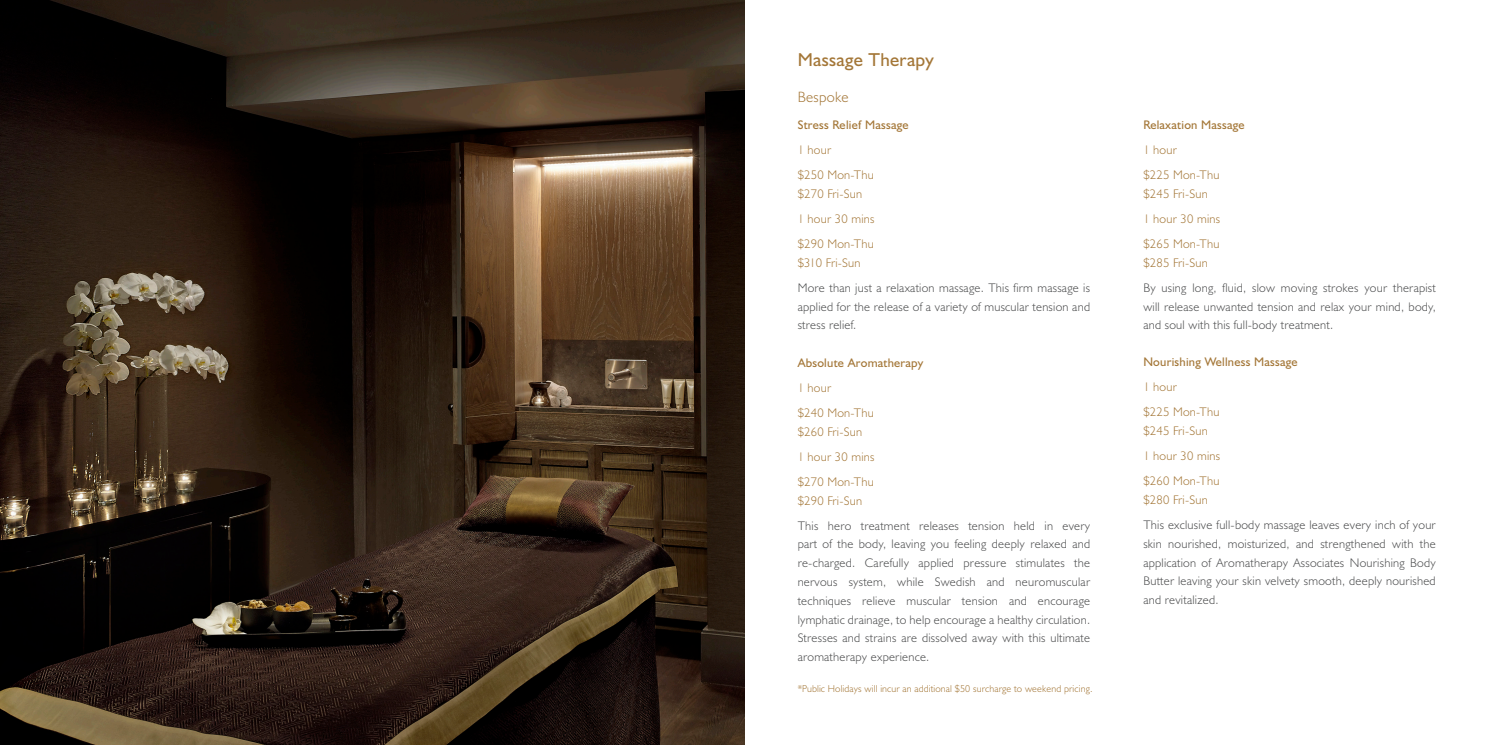
<style>
.page{position:relative;width:1489px;height:745px;background:#fff}
.page>*{position:absolute;margin:0;border:0;box-sizing:border-box;transform-origin:0 0}
.t1{font:18.75px "Humanist 521 BT";letter-spacing:.02em;color:#a47738}
.t2{font:300 15px "Humanist 521 BT";letter-spacing:.02em;color:#a47738}
.t3{font:300 12.5px/18.8px "Humanist 521 BT";letter-spacing:.02em;color:#4b4c4d;text-align:justify}
.t4{font:300 12.5px "Humanist 521 BT";letter-spacing:.02em;color:#a47738}
.t5{font:12.5px "Humanist 521 BT";letter-spacing:.02em;color:#a47738}
.t6{font:300 10px "Humanist 521 BT";letter-spacing:.015em;color:#a47738}
</style>
<div class="page">
<img style="left:0;top:0;width:744px;height:744px">
<p class="t1" style="left:797px;top:48px;width:138px">Massage Therapy</p>
<p class="t2" style="left:797px;top:88px;width:53px">Bespoke</p>
<p class="t5" style="left:797px;top:117px;width:112px">Stress Relief Massage</p>
<p class="t4" style="left:797px;top:142px;width:35px">1 hour</p>
<p class="t4" style="left:797px;top:167px;width:78px">$250 Mon-Thu</p>
<p class="t4" style="left:797px;top:186px;width:66px">$270 Fri-Sun</p>
<p class="t4" style="left:797px;top:211px;width:78px">1 hour 30 mins</p>
<p class="t4" style="left:797px;top:236px;width:78px">$290 Mon-Thu</p>
<p class="t4" style="left:797px;top:255px;width:64px">$310 Fri-Sun</p>
<p class="t3" style="left:797px;top:278px;width:294px">More than just a relaxation massage. This firm massage is applied for the release of a variety of muscular tension and stress relief.</p>
<p class="t5" style="left:797px;top:355px;width:127px">Absolute Aromatherapy</p>
<p class="t4" style="left:797px;top:380px;width:35px">1 hour</p>
<p class="t4" style="left:797px;top:405px;width:78px">$240 Mon-Thu</p>
<p class="t4" style="left:797px;top:423px;width:66px">$260 Fri-Sun</p>
<p class="t4" style="left:797px;top:448px;width:78px">1 hour 30 mins</p>
<p class="t4" style="left:797px;top:473px;width:78px">$270 Mon-Thu</p>
<p class="t4" style="left:797px;top:492px;width:66px">$290 Fri-Sun</p>
<p class="t3" style="left:797px;top:515px;width:294px">This hero treatment releases tension held in every part of the body, leaving you feeling deeply relaxed and re-charged. Carefully applied pressure stimulates the nervous system, while Swedish and neuromuscular techniques relieve muscular tension and encourage lymphatic drainage, to help encourage a healthy circulation.<br>Stresses and strains are dissolved away with this ultimate aromatherapy experience.</p>
<p class="t6" style="left:797px;top:681px;width:296px">*Public Holidays will incur an additional $50 surcharge to weekend pricing.</p>
<p class="t5" style="left:1143px;top:117px;width:103px">Relaxation Massage</p>
<p class="t4" style="left:1143px;top:142px;width:35px">1 hour</p>
<p class="t4" style="left:1143px;top:167px;width:78px">$225 Mon-Thu</p>
<p class="t4" style="left:1143px;top:186px;width:66px">$245 Fri-Sun</p>
<p class="t4" style="left:1143px;top:211px;width:78px">1 hour 30 mins</p>
<p class="t4" style="left:1143px;top:236px;width:78px">$265 Mon-Thu</p>
<p class="t4" style="left:1143px;top:255px;width:66px">$285 Fri-Sun</p>
<p class="t3" style="left:1143px;top:278px;width:294px">By using long, fluid, slow moving strokes your therapist will release unwanted tension and relax your mind, body, and soul with this full-body treatment.</p>
<p class="t5" style="left:1143px;top:354px;width:156px">Nourishing Wellness Massage</p>
<p class="t4" style="left:1143px;top:379px;width:35px">1 hour</p>
<p class="t4" style="left:1143px;top:404px;width:78px">$225 Mon-Thu</p>
<p class="t4" style="left:1143px;top:423px;width:66px">$245 Fri-Sun</p>
<p class="t4" style="left:1143px;top:448px;width:78px">1 hour 30 mins</p>
<p class="t4" style="left:1143px;top:473px;width:78px">$260 Mon-Thu</p>
<p class="t4" style="left:1143px;top:491px;width:66px">$280 Fri-Sun</p>
<p class="t3" style="left:1143px;top:515px;width:294px">This exclusive full-body massage leaves every inch of your skin nourished, moisturized, and strengthened with the application of Aromatherapy Associates Nourishing Body Butter leaving your skin velvety smooth, deeply nourished and revitalized.</p>
</div>
